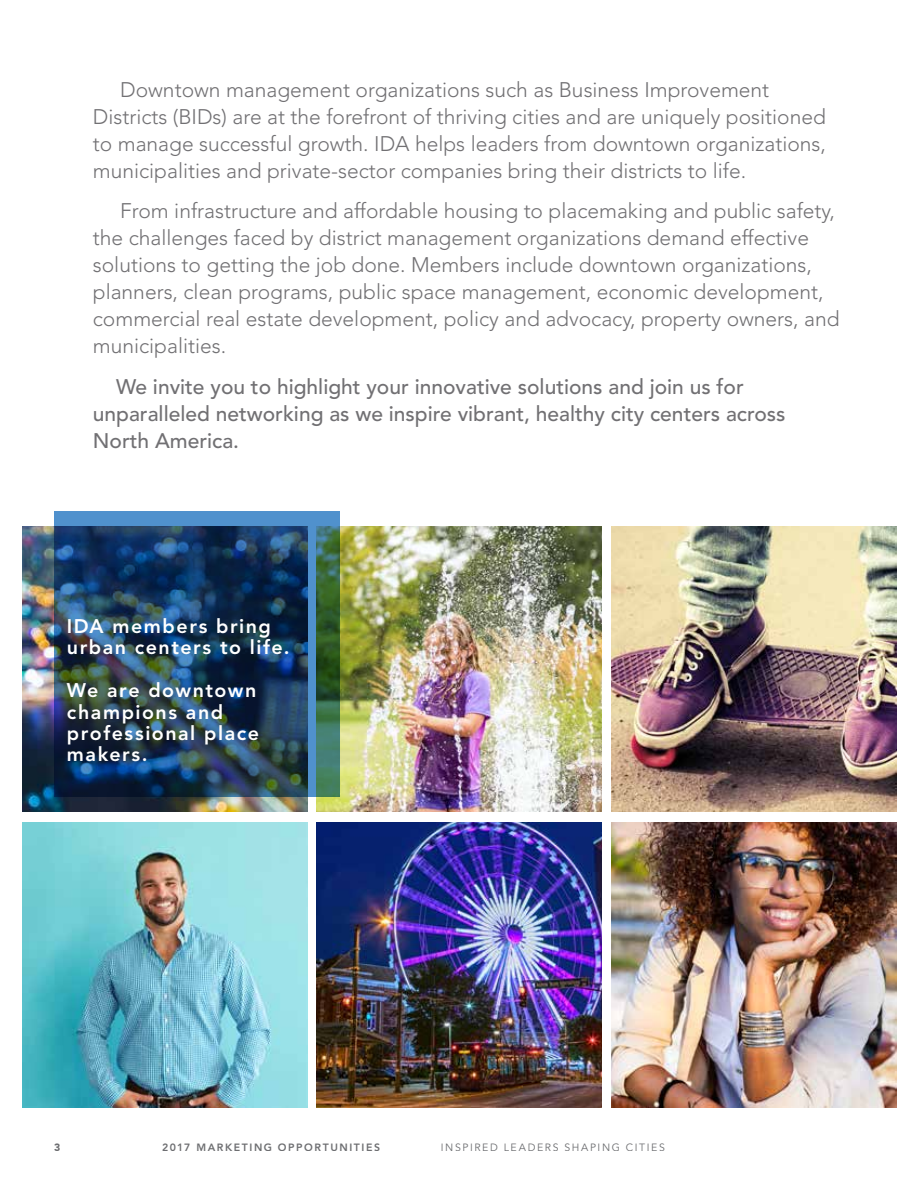
<style>
.page{position:relative;width:918px;height:1188px;background:#fff}
.page>*{position:absolute;margin:0;border:0;box-sizing:border-box;transform-origin:0 0}
.t1{font:300 21px/27px "Avenir LT Std";color:#717073}
.t2{font:500 21px/27px "Avenir LT Std";color:#717073}
.t3{font:800 19.65px/21.5px "Avenir LT Std";letter-spacing:.075em;color:#fff}
.t4{font:10.5px "Avenir LT Std";letter-spacing:.155em;color:#6d6e71}
.t5{font:800 10.5px "Avenir LT Std";letter-spacing:.15em;color:#6d6e71}
.t6{font:900 10.5px "Avenir LT Std";color:#6d6e71}
</style>
<div class="page">
<img style="left:22px;top:526px;width:285px;height:285px">
<img style="left:317px;top:526px;width:285px;height:285px">
<img style="left:611px;top:526px;width:285px;height:285px">
<img style="left:22px;top:822px;width:285px;height:285px">
<img style="left:317px;top:822px;width:285px;height:285px">
<img style="left:611px;top:822px;width:285px;height:285px">
<img style="left:54px;top:512px;width:285px;height:285px">
<p class="t1" style="left:93px;top:76px;width:735px;text-indent:27px">Downtown management organizations such as Business Improvement Districts (BIDs) are at the forefront of thriving cities and are uniquely positioned to manage successful growth. IDA helps leaders from downtown organizations, municipalities and private-sector companies bring their districts to life.</p>
<p class="t1" style="left:93px;top:198px;width:748px;text-indent:27px">From infrastructure and affordable housing to placemaking and public safety, the challenges faced by district management organizations demand effective solutions to getting the job done. Members include downtown organizations, planners, clean programs, public space management, economic development, commercial real estate development, policy and advocacy, property owners, and municipalities.</p>
<p class="t2" style="left:93px;top:374px;width:694px;text-indent:23px">We invite you to highlight your innovative solutions and join us for unparalleled networking as we inspire vibrant, healthy city centers across<br>North America.</p>
<p class="t3" style="left:67px;top:615px;width:224px">IDA members bring urban centers to life.</p>
<p class="t3" style="left:67px;top:680px;width:193px">We are downtown champions and professional place makers.</p>
<p class="t6" style="left:54px;top:1141px;width:8px">3</p>
<p class="t5" style="left:162px;top:1141px;width:220px">2017 MARKETING OPPORTUNITIES</p>
<p class="t4" style="left:441px;top:1141px;width:226px">INSPIRED LEADERS SHAPING CITIES</p>
</div>
